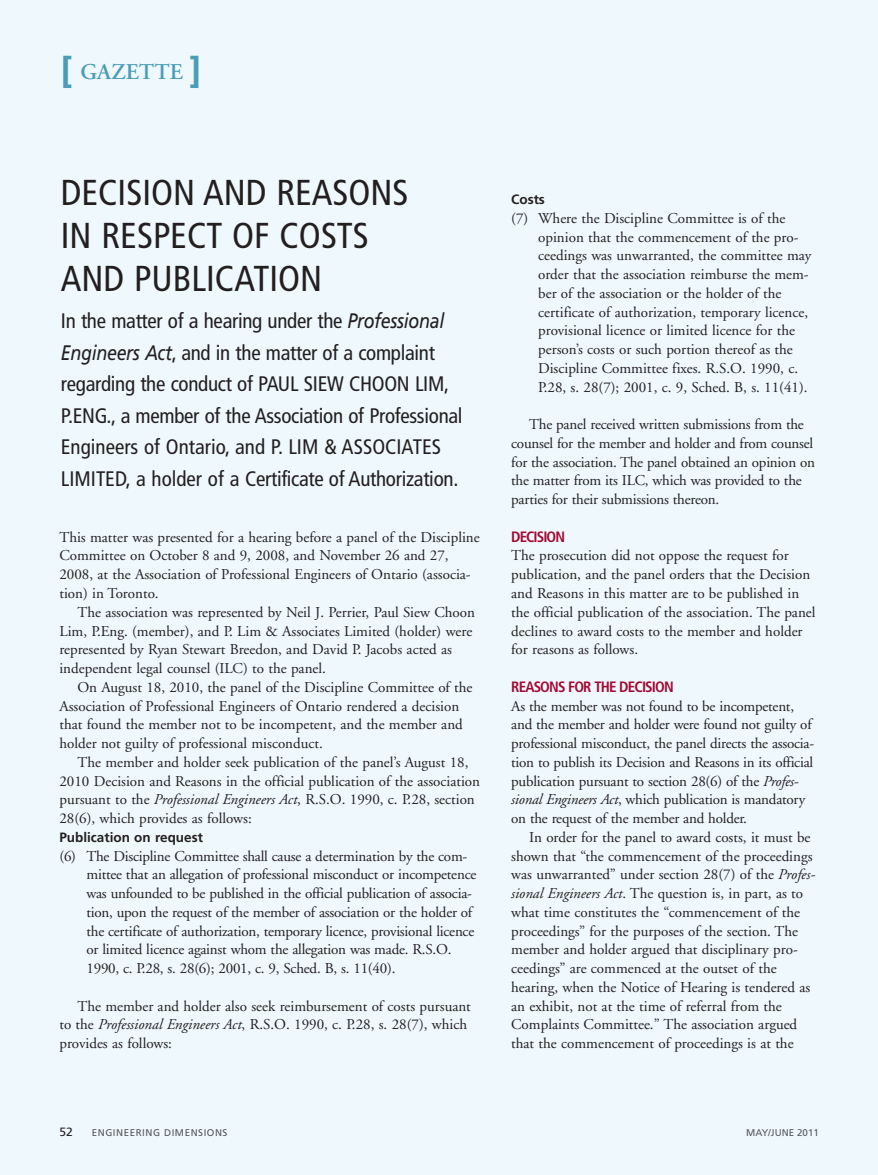
<style>
.page{position:relative;width:878px;height:1175px;background:#fff}
.page>*{position:absolute;margin:0;border:0;box-sizing:border-box;transform-origin:0 0}
.t1{font:condensed 36px/43.2px "Frutiger";color:#231f20}
.t2{font:600 22.5px "Adobe Garamond";color:#4b9db7}
.t3{font:condensed 21px/31.5px "Frutiger";letter-spacing:-.015em;color:#231f20}
.t4{font:15px/18.8px "Adobe Garamond";color:#231f20}
.t5{font:700 condensed 15px "Frutiger";letter-spacing:-.055em;color:#a30a34}
.t6{font:700 13.5px "Frutiger";color:#231f20}
.t7{font:12px "Frutiger";color:#231f20}
.t8{font:9.75px "Frutiger";letter-spacing:.055em;color:#57585a}
.t9{font:9.75px "Frutiger";color:#57585a}
.s1{font-family:"Frutiger";font-weight:700;font-size:36px}
.s2{font-style:italic;font-stretch:normal}
.s3{font-style:italic}
</style>
<div class="page">
<div style="left:0;top:0;width:878px;height:1174px;background:#eef8fd"></div>
<h2 class="t2" style="left:61px;top:63px;width:142px"><span class="s1">[</span> GAZETTE <span class="s1">]</span></h2>
<h1 class="t1" style="left:61px;top:174px;width:349px">DECISION AND REASONS<br>IN RESPECT OF COSTS<br>AND PUBLICATION</h1>
<p class="t3" style="left:61px;top:307px;width:403px">In the matter of a hearing under the <span class="s2">Professional Engineers Act</span>, and in the matter of a complaint regarding the conduct of PAUL SIEW CHOON LIM, P.ENG., a member of the Association of Professional Engineers of Ontario, and P. LIM &amp; ASSOCIATES LIMITED, a holder of a Certificate of Authorization.</p>
<p class="t4" style="left:59px;top:529px;width:422px">This matter was presented for a hearing before a panel of the Discipline Committee on October 8 and 9, 2008, and November 26 and 27, 2008, at the Association of Professional Engineers of Ontario (associa&shy;tion) in Toronto.</p>
<p class="t4" style="left:59px;top:604px;width:417px;text-indent:18px">The association was represented by Neil J. Perrier, Paul Siew Choon Lim, P.Eng. (member), and P. Lim &amp; Associates Limited (holder) were represented by Ryan Stewart Breedon, and David P. Jacobs acted as independent legal counsel (ILC) to the panel.</p>
<p class="t4" style="left:59px;top:679px;width:414px;text-indent:18px">On August 18, 2010, the panel of the Discipline Committee of the Association of Professional Engineers of Ontario rendered a decision that found the member not to be incompetent, and the member and holder not guilty of professional misconduct.</p>
<p class="t4" style="left:59px;top:754px;width:422px;text-indent:18px">The member and holder seek publication of the panel’s August 18, 2010 Decision and Reasons in the official publication of the association pursuant to the <span class="s3">Professional Engineers Act</span>, R.S.O. 1990, c. P.28, section 28(6), which provides as follows:</p>
<p class="t6" style="left:59px;top:831px;width:145px">Publication on request</p>
<p class="t4" style="left:86px;top:847px;width:391px;text-indent:-27px">(6) The Discipline Committee shall cause a determination by the com&shy;mittee that an allegation of professional misconduct or incompetence was unfounded to be published in the official publication of associa&shy;tion, upon the request of the member of association or the holder of the certificate of authorization, temporary licence, provisional licence or limited licence against whom the allegation was made. R.S.O.<br>1990, c. P.28, s. 28(6); 2001, c. 9, Sched. B, s. 11(40).</p>
<p class="t4" style="left:59px;top:997px;width:413px;text-indent:18px">The member and holder also seek reimbursement of costs pursuant to the <span class="s3">Professional Engineers Act</span>, R.S.O. 1990, c. P.28, s. 28(7), which provides as follows:</p>
<p class="t6" style="left:511px;top:194px;width:35px">Costs</p>
<p class="t4" style="left:538px;top:210px;width:275px;text-indent:-27px">(7) Where the Discipline Committee is of the opinion that the commencement of the pro&shy;ceedings was unwarranted, the committee may order that the association reimburse the mem&shy;ber of the association or the holder of the certificate of authorization, temporary licence, provisional licence or limited licence for the person’s costs or such portion thereof as the Discipline Committee fixes. R.S.O. 1990, c.<br>P.28, s. 28(7); 2001, c. 9, Sched. B, s. 11(41).</p>
<p class="t4" style="left:511px;top:416px;width:305px;text-indent:18px">The panel received written submissions from the counsel for the member and holder and from counsel for the association. The panel obtained an opinion on the matter from its ILC, which was provided to the parties for their submissions thereon.</p>
<p class="t5" style="left:511px;top:530px;width:55px">DECISION</p>
<p class="t4" style="left:511px;top:547px;width:306px">The prosecution did not oppose the request for publication, and the panel orders that the Decision and Reasons in this matter are to be published in the official publication of the association. The panel declines to award costs to the member and holder for reasons as follows.</p>
<p class="t5" style="left:511px;top:680px;width:164px">REASONS FOR THE DECISION</p>
<p class="t4" style="left:511px;top:697px;width:304px">As the member was not found to be incompetent, and the member and holder were found not guilty of professional misconduct, the panel directs the associa&shy;tion to publish its Decision and Reasons in its official publication pursuant to section 28(6) of the <span class="s3">Profes&shy;sional Engineers Act</span>, which publication is mandatory on the request of the member and holder.</p>
<p class="t4" style="left:511px;top:829px;width:305px;text-indent:18px">In order for the panel to award costs, it must be shown that “the commencement of the proceedings was unwarranted” under section 28(7) of the <span class="s3">Profes&shy;sional Engineers Act</span>. The question is, in part, as to what time constitutes the “commencement of the proceedings” for the purposes of the section. The member and holder argued that disciplinary pro&shy;ceedings” are commenced at the outset of the hearing, when the Notice of Hearing is tendered as an exhibit, not at the time of referral from the Complaints Committee.” The association argued that the commencement of proceedings is at the</p>
<p class="t7" style="left:59px;top:1126px;width:15px">52</p>
<p class="t8" style="left:92px;top:1128px;width:137px">ENGINEERING DIMENSIONS</p>
<p class="t9" style="left:746px;top:1128px;width:74px">MAY/JUNE 2011</p>
</div>
